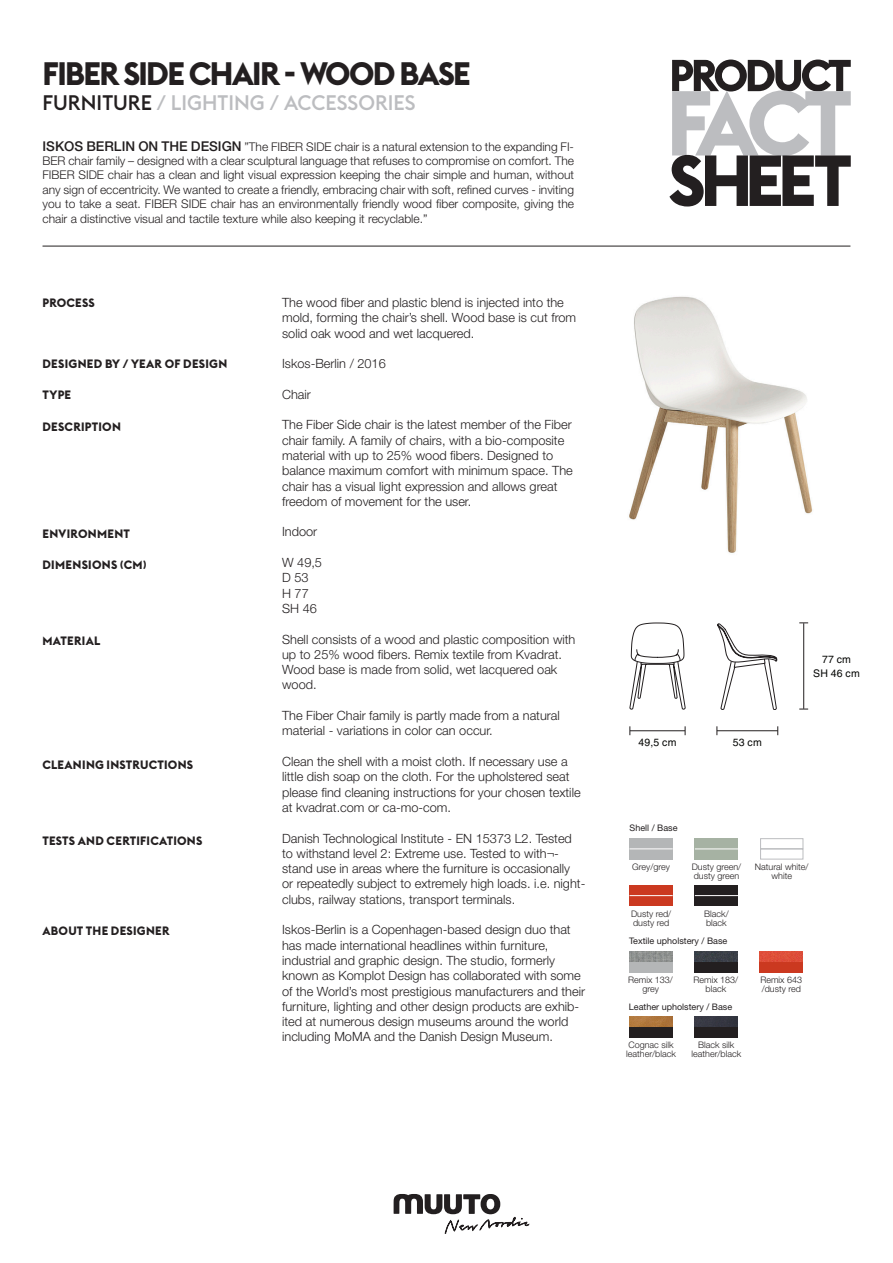
<style>
.page{position:relative;width:893px;height:1263px;background:#fff}
.page>*{position:absolute;margin:0;border:0;box-sizing:border-box;transform-origin:0 0}
.t1{font:700 32.1px "Euclid Flex";letter-spacing:-.05em;color:#231f20}
.t2{font:500 20.7px "Euclid Flex";color:#bcbdc0}
.HELVETICA_BRØD{font:300 12.75px/15.3px "Helvetica Neue LT Std";color:#231f20}
.text_on_the_design{font:300 12px/14.4px "Helvetica Neue LT Std";color:#231f20;text-align:justify}
.tekst{font:700 12px "Euclid Flex";letter-spacing:.02em;color:#231f20}
.Body_pricelist{font:10.5px "Helvetica LT Std";letter-spacing:.025em;color:#050604}
.text_factsheet{font:300 9px/9px "Helvetica Neue LT Std";color:#231f20}
.text_factsheet-2{font:9px "Helvetica Neue LT Std";color:#231f20}
.s1{color:#231f20}
.s2{font-weight:500;font-size:13.5px}
</style>
<div class="page">
<svg style="left:393px;top:1194px;width:136px;height:40px"></svg>
<img style="left:629px;top:296px;width:184px;height:257px">
<hr style="left:43px;top:246px;width:807px;height:1px;background:#231f20">
<svg style="left:669px;top:60px;width:182px;height:146px"></svg>
<div style="left:695px;top:885px;width:43px;height:10px;background:#231f20"></div>
<div style="left:695px;top:896px;width:43px;height:10px;background:#231f20"></div>
<img style="left:629px;top:1016px;width:44px;height:11px">
<div style="left:629px;top:1027px;width:44px;height:10px;background:#231f20"></div>
<div style="left:629px;top:838px;width:44px;height:11px;background:#b4b6b7"></div>
<div style="left:629px;top:849px;width:44px;height:10px;background:#b4b6b7"></div>
<hr style="left:629px;top:848px;width:44px;height:1px;background:#fff">
<div style="left:695px;top:838px;width:43px;height:11px;background:#a6b2a3"></div>
<div style="left:695px;top:849px;width:43px;height:10px;background:#a6b2a3"></div>
<hr style="left:695px;top:848px;width:43px;height:1px;background:#fff">
<div style="left:760px;top:838px;width:43px;height:11px;background:#fff;border:1px solid #bcbdc0"></div>
<div style="left:760px;top:849px;width:43px;height:10px;background:#fff;border:1px solid #bcbdc0"></div>
<div style="left:629px;top:885px;width:44px;height:10px;background:#cb3920"></div>
<div style="left:629px;top:896px;width:44px;height:10px;background:#cb3920"></div>
<img style="left:629px;top:951px;width:43px;height:11px">
<div style="left:629px;top:962px;width:43px;height:10px;background:#b4b6b7"></div>
<img style="left:694px;top:951px;width:43px;height:11px">
<div style="left:694px;top:962px;width:43px;height:10px;background:#231f20"></div>
<img style="left:760px;top:951px;width:43px;height:11px">
<div style="left:760px;top:962px;width:43px;height:10px;background:#cb3920"></div>
<img style="left:695px;top:1016px;width:43px;height:11px">
<div style="left:695px;top:1027px;width:43px;height:10px;background:#231f20"></div>
<hr style="left:803px;top:623px;width:1px;height:86px;background:#231f20">
<hr style="left:630px;top:730px;width:55px;height:1px;background:#231f20">
<hr style="left:717px;top:730px;width:61px;height:1px;background:#231f20">
<svg style="left:629px;top:622px;width:57px;height:88px"></svg>
<svg style="left:717px;top:623px;width:61px;height:87px"></svg>
<p class="t1" style="left:43px;top:56px;width:430px">FIBER SIDE CHAIR - WOOD BASE</p>
<p class="t2" style="left:43px;top:91px;width:375px"><span class="s1">FURNITURE</span> / LIGHTING / ACCESSORIES</p>
<p class="text_on_the_design" style="left:43px;top:139px;width:533px"><span class="s2">ISKOS BERLIN ON THE DESIGN</span> ”The FIBER SIDE chair is a natural extension to the expanding FI-BER chair family – designed with a clear sculptural language that refuses to compromise on comfort. The FIBER SIDE chair has a clean and light visual expression keeping the chair simple and human, without any sign of eccentricity. We wanted to create a friendly, embracing chair with soft, refined curves - inviting you to take a seat. FIBER SIDE chair has an environmentally friendly wood fiber composite, giving the chair a distinctive visual and tactile texture while also keeping it recyclable.”</p>
<p class="tekst" style="left:43px;top:296px;width:54px">PROCESS</p>
<p class="tekst" style="left:43px;top:357px;width:186px">DESIGNED BY / YEAR OF DESIGN</p>
<p class="tekst" style="left:43px;top:388px;width:30px">TYPE</p>
<p class="tekst" style="left:43px;top:420px;width:80px">DESCRIPTION</p>
<p class="tekst" style="left:43px;top:527px;width:89px">ENVIRONMENT</p>
<p class="tekst" style="left:43px;top:558px;width:106px">DIMENSIONS (CM)</p>
<p class="tekst" style="left:43px;top:633px;width:59px">MATERIAL</p>
<p class="tekst" style="left:43px;top:758px;width:152px">CLEANING INSTRUCTIONS</p>
<p class="tekst" style="left:43px;top:833px;width:161px">TESTS AND CERTIFICATIONS</p>
<p class="tekst" style="left:43px;top:924px;width:129px">ABOUT THE DESIGNER</p>
<p class="HELVETICA_BRØD" style="left:282px;top:294px;width:296px">The wood fiber and plastic blend is injected into the mold, forming the chair’s shell. Wood base is cut from solid oak wood and wet lacquered.</p>
<p class="HELVETICA_BRØD" style="left:282px;top:356px;width:105px">Iskos-Berlin / 2016</p>
<p class="HELVETICA_BRØD" style="left:282px;top:386px;width:30px">Chair</p>
<p class="HELVETICA_BRØD" style="left:282px;top:417px;width:292px">The Fiber Side chair is the latest member of the Fiber chair family. A family of chairs, with a bio-composite material with up to 25% wood fibers. Designed to balance maximum comfort with minimum space. The chair has a visual light expression and allows great freedom of movement for the user.</p>
<p class="HELVETICA_BRØD" style="left:282px;top:524px;width:37px">Indoor</p>
<p class="HELVETICA_BRØD" style="left:282px;top:555px;width:41px">W 49,5</p>
<p class="HELVETICA_BRØD" style="left:282px;top:570px;width:28px">D 53</p>
<p class="HELVETICA_BRØD" style="left:282px;top:585px;width:28px">H 77</p>
<p class="HELVETICA_BRØD" style="left:282px;top:600px;width:36px">SH 46</p>
<p class="HELVETICA_BRØD" style="left:282px;top:631px;width:295px">Shell consists of a wood and plastic composition with</p>
<p class="HELVETICA_BRØD" style="left:282px;top:646px;width:281px">up to 25% wood fibers. Remix textile from Kvadrat.</p>
<p class="HELVETICA_BRØD" style="left:282px;top:662px;width:277px">Wood base is made from solid, wet lacquered oak</p>
<p class="HELVETICA_BRØD" style="left:282px;top:677px;width:36px">wood.</p>
<p class="HELVETICA_BRØD" style="left:282px;top:708px;width:279px">The Fiber Chair family is partly made from a natural</p>
<p class="HELVETICA_BRØD" style="left:282px;top:723px;width:212px">material - variations in color can occur.</p>
<p class="HELVETICA_BRØD" style="left:282px;top:753px;width:300px">Clean the shell with a moist cloth. If necessary use a little dish soap on the cloth. For the upholstered seat please find cleaning instructions for your chosen textile at kvadrat.com or ca-mo-com.</p>
<p class="HELVETICA_BRØD" style="left:282px;top:830px;width:305px">Danish Technological Institute - EN 15373 L2. Tested to withstand level 2: Extreme use. Tested to with¬- stand use in areas where the furniture is occasionally<br>or repeatedly subject to extremely high loads. i.e. night&shy;clubs, railway stations, transport terminals.</p>
<p class="HELVETICA_BRØD" style="left:282px;top:922px;width:304px">Iskos-Berlin is a Copenhagen-based design duo that has made international headlines within furniture, industrial and graphic design. The studio, formerly known as Komplot Design has collaborated with some of the World’s most prestigious manufacturers and their furniture, lighting and other design products are exhib&shy;ited at numerous design museums around the world including MoMA and the Danish Design Museum.</p>
<p class="Body_pricelist" style="left:639px;top:736px;width:39px">49,5 cm</p>
<p class="Body_pricelist" style="left:733px;top:736px;width:30px">53 cm</p>
<p class="text_factsheet-2" style="left:629px;top:822px;width:49px">Shell / Base</p>
<p class="Body_pricelist" style="left:822px;top:653px;width:30px">77 cm</p>
<p class="Body_pricelist" style="left:813px;top:667px;width:48px">SH 46 cm</p>
<p class="text_factsheet" style="left:632px;top:862px;width:39px">Grey/grey</p>
<p class="text_factsheet" style="left:692px;top:862px;width:51px">Dusty green/ dusty green</p>
<p class="text_factsheet" style="left:755px;top:862px;width:55px;text-align:center">Natural white/ white</p>
<p class="text_factsheet" style="left:631px;top:909px;width:42px">Dusty red/ dusty red</p>
<p class="text_factsheet" style="left:704px;top:909px;width:26px">Black/ black</p>
<p class="text_factsheet-2" style="left:629px;top:935px;width:100px">Textile upholstery / Base</p>
<p class="text_factsheet" style="left:628px;top:975px;width:46px;text-align:center">Remix 133/ grey</p>
<p class="text_factsheet" style="left:694px;top:975px;width:46px;text-align:center">Remix 183/ black</p>
<p class="text_factsheet" style="left:760px;top:975px;width:43px">Remix 643 /dusty red</p>
<p class="text_factsheet-2" style="left:629px;top:1002px;width:105px">Leather upholstery / Base</p>
<p class="text_factsheet" style="left:626px;top:1040px;width:51px">Cognac silk leather/black</p>
<p class="text_factsheet" style="left:691px;top:1040px;width:51px;text-align:center">Black silk leather/black</p>
</div>
